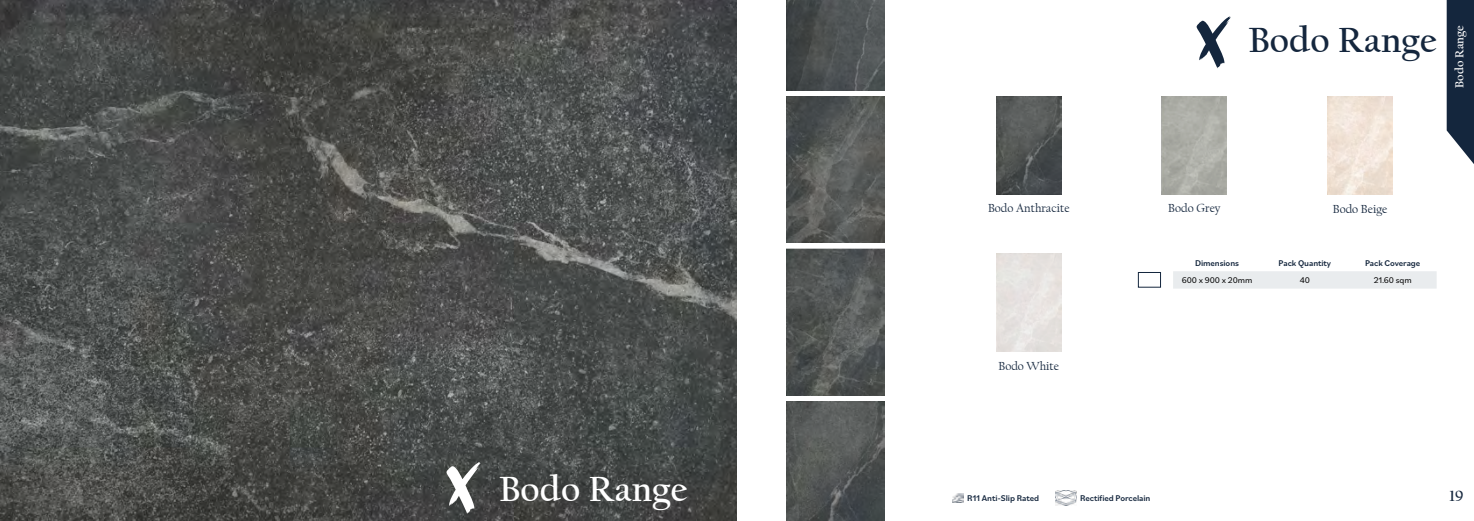
<style>
.page{position:relative;width:1474px;height:521px;background:#fff}
.page>*{position:absolute;margin:0;border:0;box-sizing:border-box;transform-origin:0 0}
.t1{font:700 36.75px "Californian FB";color:#fff}
.t2{font:700 36.75px "Californian FB";color:#14263d}
.t3{font:700 15.75px "Californian FB";color:#14263d}
.t4{font:12.25px "Californian FB";color:#14263d}
.t5{font:700 12.25px "Californian FB";color:#fff}
.t6{font:500 8.75px "Bilo";letter-spacing:-.01em;color:#14263d}
.t7{font:8.75px "Bilo";letter-spacing:-.01em;color:#000}
</style>
<div class="page">
<img style="left:996px;top:97px;width:65px;height:98px">
<svg style="left:1446px;top:0;width:27px;height:163px;background:#304054"></svg>
<img style="left:0;top:0;width:737px;height:521px">
<svg style="left:446px;top:462px;width:35px;height:52px"></svg>
<img style="left:786px;top:96px;width:98px;height:147px">
<img style="left:786px;top:248px;width:98px;height:148px">
<img style="left:786px;top:401px;width:98px;height:120px">
<img style="left:786px;top:0;width:98px;height:91px">
<svg style="left:1196px;top:16px;width:34px;height:53px"></svg>
<img style="left:1161px;top:97px;width:65px;height:98px">
<img style="left:1327px;top:97px;width:65px;height:98px">
<div style="left:1173px;top:271px;width:263px;height:18px;background:#e9ecee"></div>
<div style="left:1138px;top:272px;width:22px;height:15px;border:1px solid #14263d"></div>
<svg style="left:952px;top:493px;width:11px;height:9px"></svg>
<img style="left:1055px;top:490px;width:21px;height:16px">
<h1 class="t1" style="left:499px;top:468px;width:189px">Bodo Range</h1>
<h3 class="t4" style="left:988px;top:201px;width:83px">Bodo Anthracite</h3>
<h3 class="t4" style="left:998px;top:359px;width:62px">Bodo White</h3>
<h1 class="t2" style="left:1248px;top:20px;width:189px">Bodo Range</h1>
<h3 class="t5" style="left:1452px;top:88px;width:64px;rotate:-90deg">Bodo Range</h3>
<h3 class="t4" style="left:1168px;top:201px;width:54px">Bodo Grey</h3>
<h3 class="t4" style="left:1332px;top:202px;width:56px">Bodo Beige</h3>
<p class="t6" style="left:1194px;top:257px;width:45px">Dimensions</p>
<p class="t6" style="left:1278px;top:257px;width:54px">Pack Quantity</p>
<p class="t6" style="left:1364px;top:257px;width:57px">Pack Coverage</p>
<p class="t7" style="left:1181px;top:274px;width:72px">600 x 900 x 20mm</p>
<p class="t7" style="left:1299px;top:274px;width:12px">40</p>
<p class="t7" style="left:1373px;top:274px;width:40px">21.60 sqm</p>
<p class="t6" style="left:967px;top:492px;width:73px">R11 Anti-Slip Rated</p>
<p class="t6" style="left:1080px;top:492px;width:72px">Rectified Porcelain</p>
<h2 class="t3" style="left:1449px;top:487px;width:15px">19</h2>
</div>
